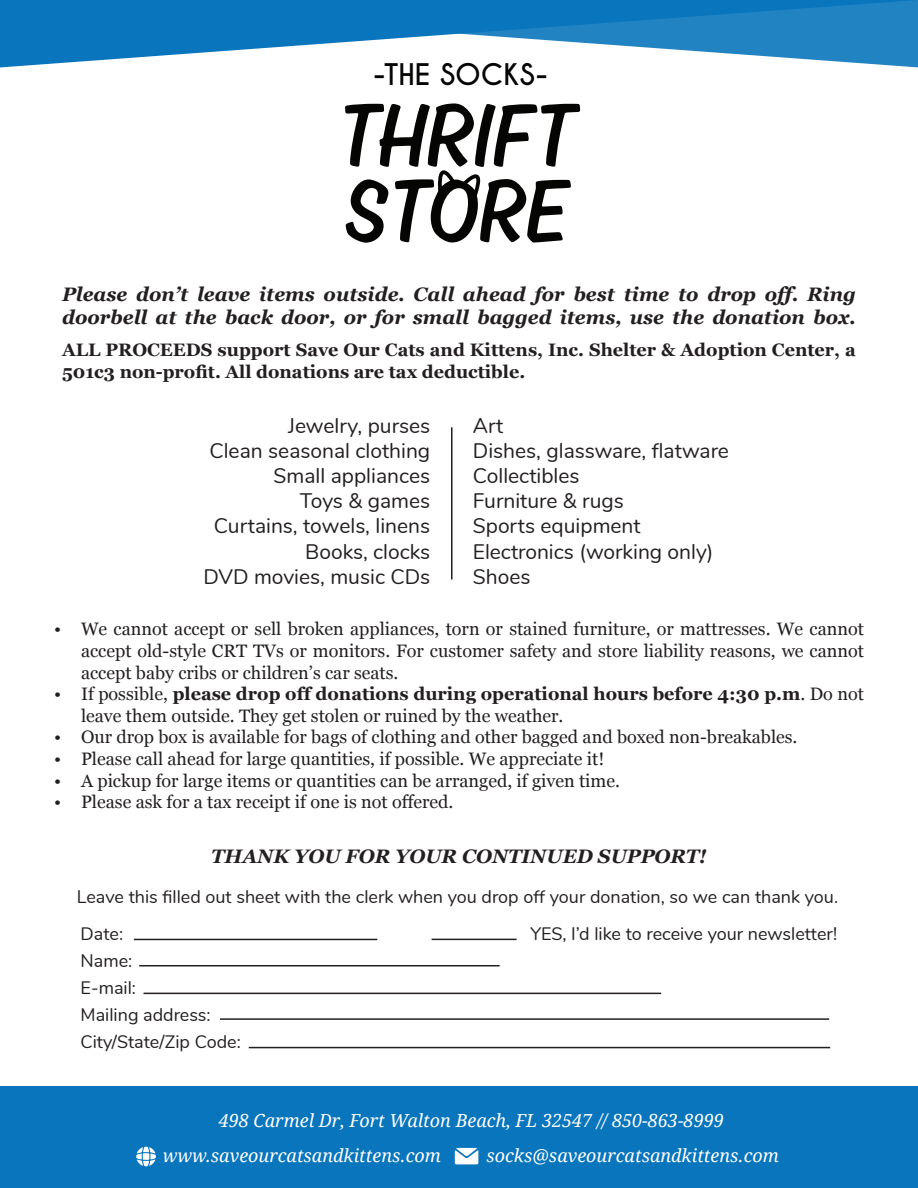
<style>
.page{position:relative;width:918px;height:1188px;background:#fff}
.page>*{position:absolute;margin:0;border:0;box-sizing:border-box;transform-origin:0 0}
.t1{font:94.5px/75.6px "Ahkio Regular 4";color:#050504}
.t2{font:700 27.9px "Caviar Dreams";color:#050504}
.t3{font:21px "Nunito";color:#231f20}
.t4{font:italic 700 19.5px/23.4px "Georgia";color:#231f20}
.t5{font:18px/21.6px "Georgia";color:#231f20;text-align:justify}
.t6{font:18px "Nunito";color:#231f20}
.t7{font:700 18px/21.6px "Georgia";color:#231f20}
.t8{font:italic 18px/35.2px "Droid Serif";color:#fff}
.s1{font-weight:700}
</style>
<div class="page">
<div style="left:0;top:1087px;width:918px;height:101px;background:#0975bc"></div>
<svg style="left:1px;top:0;width:917px;height:67px"></svg>
<svg style="left:455px;top:1148px;width:23px;height:16px"></svg>
<svg style="left:136px;top:1147px;width:20px;height:19px"></svg>
<svg style="left:437px;top:170px;width:44px;height:27px"></svg>
<hr style="left:134px;top:939px;width:243px;height:1px;background:#231f20">
<hr style="left:139px;top:965px;width:361px;height:1px;background:#231f20">
<hr style="left:144px;top:993px;width:517px;height:1px;background:#231f20">
<hr style="left:220px;top:1018px;width:609px;height:2px;background:#231f20">
<hr style="left:249px;top:1047px;width:581px;height:1px;background:#231f20">
<hr style="left:432px;top:939px;width:85px;height:1px;background:#231f20">
<hr style="left:451px;top:427px;width:2px;height:153px;background:#231f20">
<p class="t2" style="left:373px;top:58px;width:176px">-THE SOCKS-</p>
<p class="t1" style="left:338px;top:96px;width:238px">THRIFT<br>STORE</p>
<p class="t4" style="left:62px;top:281px;width:795px">Please don’t leave items outside. Call ahead for best time to drop off. Ring doorbell at the back door, or for small bagged items, use the donation box.</p>
<p class="t7" style="left:62px;top:338px;width:795px">ALL PROCEEDS support Save Our Cats and Kittens, Inc. Shelter &amp; Adoption Center, a<br>501c3 non-profit. All donations are tax deductible.</p>
<p class="t3" style="left:288px;top:410px;width:144px">Jewelry, purses</p>
<p class="t3" style="left:210px;top:435px;width:222px">Clean seasonal clothing</p>
<p class="t3" style="left:274px;top:460px;width:158px">Small appliances</p>
<p class="t3" style="left:300px;top:486px;width:132px">Toys &amp; games</p>
<p class="t3" style="left:214px;top:511px;width:218px">Curtains, towels, linens</p>
<p class="t3" style="left:305px;top:536px;width:127px">Books, clocks</p>
<p class="t3" style="left:203px;top:561px;width:228px">DVD movies, music CDs</p>
<p class="t3" style="left:473px;top:410px;width:32px">Art</p>
<p class="t3" style="left:473px;top:435px;width:258px">Dishes, glassware, flatware</p>
<p class="t3" style="left:473px;top:460px;width:108px">Collectibles</p>
<p class="t3" style="left:473px;top:486px;width:153px">Furniture &amp; rugs</p>
<p class="t3" style="left:473px;top:511px;width:169px">Sports equipment</p>
<p class="t3" style="left:473px;top:536px;width:242px">Electronics (working only)</p>
<p class="t3" style="left:473px;top:561px;width:59px">Shoes</p>
<p class="t5" style="left:81px;top:618px;width:784px;text-indent:-27px">• We cannot accept or sell broken appliances, torn or stained furniture, or mattresses. We cannot accept old-style CRT TVs or monitors. For customer safety and store liability reasons, we cannot accept baby cribs or children’s car seats.</p>
<p class="t5" style="left:81px;top:683px;width:784px;text-indent:-27px">• If possible, <span class="s1">please drop off donations during operational hours before 4:30 p.m</span>. Do not leave them outside. They get stolen or ruined by the weather.</p>
<p class="t5" style="left:54px;top:726px;width:745px">• Our drop box is available for bags of clothing and other bagged and boxed non-breakables.</p>
<p class="t5" style="left:54px;top:747px;width:552px">• Please call ahead for large quantities, if possible. We appreciate it!</p>
<p class="t5" style="left:54px;top:769px;width:567px">• A pickup for large items or quantities can be arranged, if given time.</p>
<p class="t5" style="left:54px;top:791px;width:401px">• Please ask for a tax receipt if one is not offered.</p>
<p class="t4" style="left:211px;top:843px;width:497px">THANK YOU FOR YOUR CONTINUED SUPPORT!</p>
<p class="t6" style="left:77px;top:884px;width:763px">Leave this filled out sheet with the clerk when you drop off your donation, so we can thank you.</p>
<p class="t6" style="left:81px;top:920px;width:44px">Date:</p>
<p class="t6" style="left:81px;top:947px;width:53px">Name:</p>
<p class="t6" style="left:81px;top:974px;width:57px">E-mail:</p>
<p class="t6" style="left:81px;top:1001px;width:132px">Mailing address:</p>
<p class="t6" style="left:81px;top:1028px;width:162px">City/State/Zip Code:</p>
<p class="t6" style="left:530px;top:920px;width:308px">YES, I’d like to receive your newsletter!</p>
<p class="t8" style="left:163px;top:1103px;width:563px;text-indent:56px">498 Carmel Dr, Fort Walton Beach, FL 32547 // 850-863-8999 www.saveourcatsandkittens.com</p>
<p class="t8" style="left:486px;top:1138px;width:294px">socks@saveourcatsandkittens.com</p>
</div>
